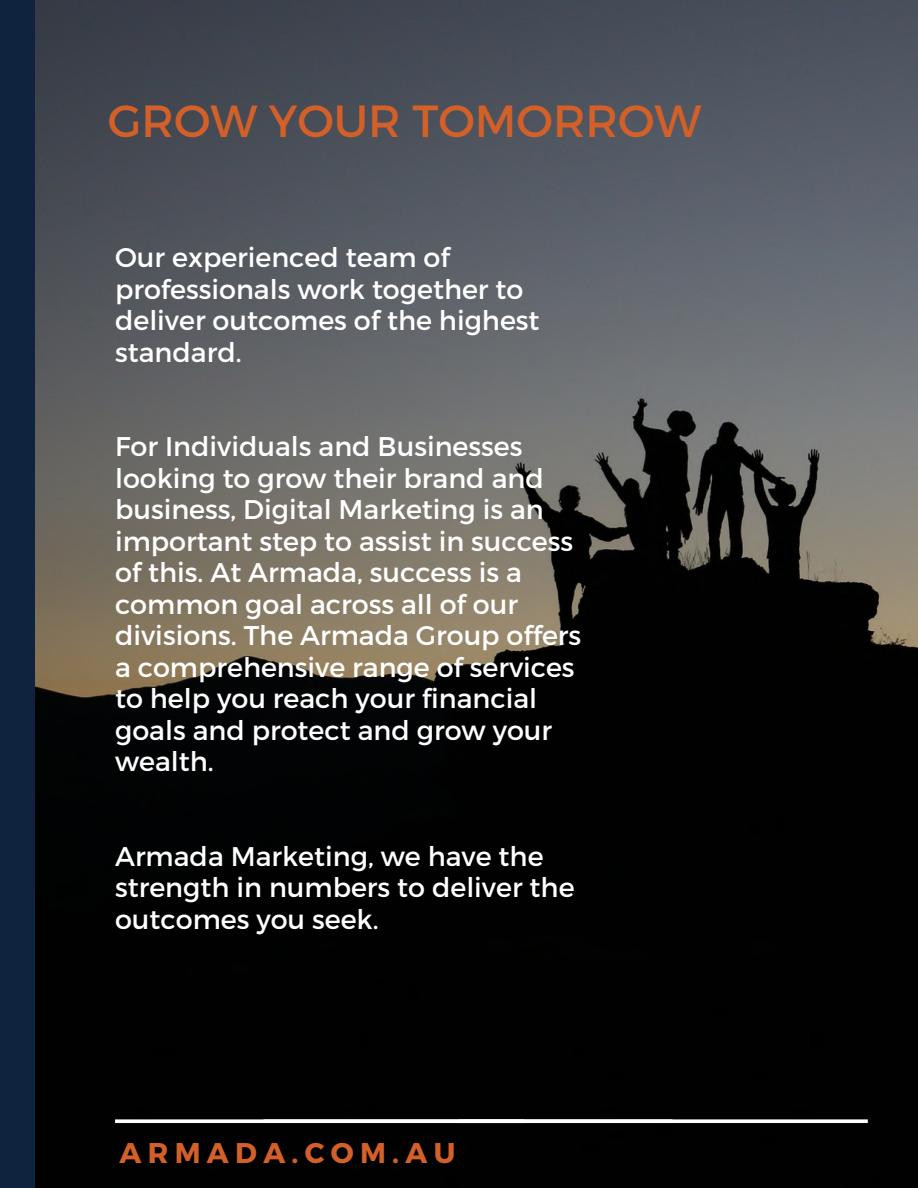
<style>
.page{position:relative;width:918px;height:1188px;background:#fff}
.page>*{position:absolute;margin:0;border:0;box-sizing:border-box;transform-origin:0 0}
.t1{font:45px "Montserrat";color:#d36028}
.t2{font:700 28.5px "Montserrat";letter-spacing:.22em;color:#d36028}
.t3{font:27px/31.5px "Montserrat";color:#fff}
</style>
<div class="page">
<img style="left:34px;top:0;width:884px;height:1188px">
<div style="left:0;top:0;width:34px;height:1188px;background:#0f233f"></div>
<svg style="left:115px;top:1119px;width:753px;height:4px"></svg>
<h1 class="t1" style="left:108px;top:91px;width:595px">GROW YOUR TOMORROW</h1>
<p class="t3" style="left:115px;top:241px;width:426px">Our experienced team of professionals work together to deliver outcomes of the highest standard.</p>
<p class="t3" style="left:115px;top:430px;width:468px">For Individuals and Businesses looking to grow their brand and business, Digital Marketing is an important step to assist in success of this. At Armada, success is a common goal across all of our divisions. The Armada Group offers a comprehensive range of services to help you reach your financial goals and protect and grow your wealth.</p>
<p class="t3" style="left:115px;top:839px;width:461px">Armada Marketing, we have the strength in numbers to deliver the outcomes you seek.</p>
<p class="t2" style="left:120px;top:1135px;width:337px">ARMADA.COM.AU</p>
</div>
